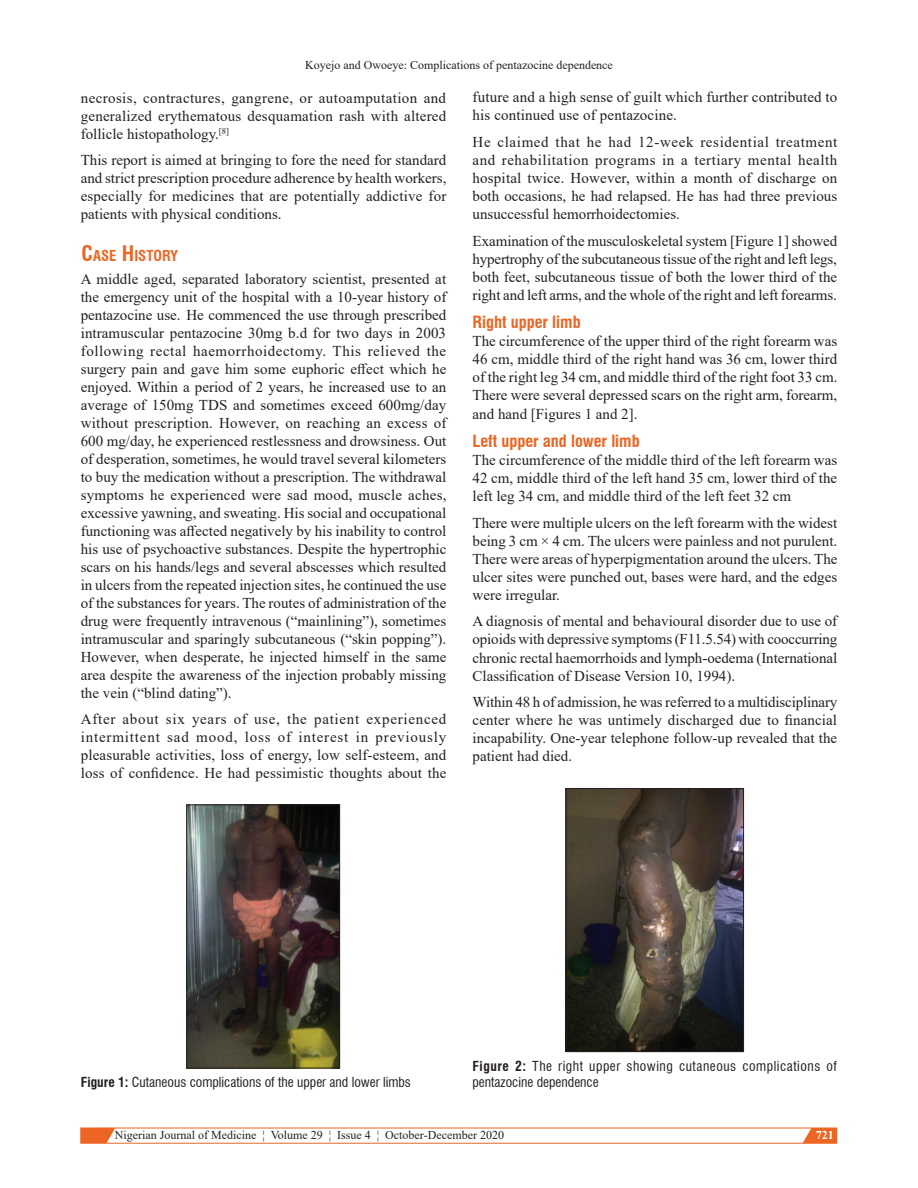
<style>
.page{position:relative;width:918px;height:1188px;background:#fff}
.page>*{position:absolute;margin:0;border:0;box-sizing:border-box;transform-origin:0 0}
.t1{font:700 condensed 16.5px "Swiss 721 BT";color:#ec6523}
.TX{font:15px/18px "Times New Roman";color:#231f20;text-align:justify}
.t2{font:700 condensed 14.7px "Swiss 721 BT";color:#ec6523}
.FGC{font:condensed 13.5px "Swiss 721 BT";color:#231f20}
.FGC-2{font:condensed 13.5px "Swiss 721 BT";letter-spacing:.04em;color:#231f20}
.t3{font:12px "Times New Roman";color:#231f20}
.t4{font:700 12px "Times New Roman";color:#fff}
.s1{font-size:21px}
.s2{font-weight:700}
</style>
<div class="page">
<svg style="left:80px;top:1128px;width:758px;height:16px"></svg>
<img style="left:568px;top:790px;width:174px;height:260px">
<div style="left:566px;top:788px;width:178px;height:264px;border:1px solid #231f20"></div>
<img style="left:188px;top:807px;width:150px;height:259px">
<div style="left:186px;top:805px;width:154px;height:263px;border:1px solid #231f20"></div>
<p class="t3" style="left:305px;top:56px;width:309px">Koyejo and Owoeye: Complications of pentazocine dependence</p>
<p class="TX" style="left:81px;top:88px;width:367px">necrosis, contractures, gangrene, or autoamputation and generalized erythematous desquamation rash with altered follicle histopathology.<sup>[8]</sup></p>
<p class="TX" style="left:81px;top:151px;width:367px">This report is aimed at bringing to fore the need for standard and strict prescription procedure adherence by health workers, especially for medicines that are potentially addictive for patients with physical conditions.</p>
<h1 class="t2" style="left:81px;top:247px;width:99px"><span class="s1">C</span>ASE <span class="s1">H</span> ISTORY</h1>
<p class="TX" style="left:81px;top:269px;width:367px">A middle aged, separated laboratory scientist, presented at the emergency unit of the hospital with a 10‑year history of pentazocine use. He commenced the use through prescribed intramuscular pentazocine 30mg b.d for two days in 2003 following rectal haemorrhoidectomy. This relieved the surgery pain and gave him some euphoric effect which he enjoyed. Within a period of 2 years, he increased use to an average of 150mg TDS and sometimes exceed 600mg/day without prescription. However, on reaching an excess of 600 mg/day, he experienced restlessness and drowsiness. Out of desperation, sometimes, he would travel several kilometers to buy the medication without a prescription. The withdrawal symptoms he experienced were sad mood, muscle aches, excessive yawning, and sweating. His social and occupational functioning was affected negatively by his inability to control his use of psychoactive substances. Despite the hypertrophic scars on his hands/legs and several abscesses which resulted in ulcers from the repeated injection sites, he continued the use of the substances for years. The routes of administration of the drug were frequently intravenous (“mainlining”), sometimes intramuscular and sparingly subcutaneous (“skin popping”).<br>However, when desperate, he injected himself in the same area despite the awareness of the injection probably missing the vein (“blind dating”).</p>
<p class="TX" style="left:81px;top:710px;width:367px">After about six years of use, the patient experienced intermittent sad mood, loss of interest in previously pleasurable activities, loss of energy, low self‑esteem, and loss of confidence. He had pessimistic thoughts about the</p>
<p class="TX" style="left:473px;top:88px;width:366px">future and a high sense of guilt which further contributed to his continued use of pentazocine.</p>
<p class="TX" style="left:473px;top:132px;width:366px">He claimed that he had 12‑week residential treatment and rehabilitation programs in a tertiary mental health hospital twice. However, within a month of discharge on both occasions, he had relapsed. He has had three previous unsuccessful hemorrhoidectomies.</p>
<p class="TX" style="left:473px;top:231px;width:366px">Examination of the musculoskeletal system [Figure 1] showed hypertrophy of the subcutaneous tissue of the right and left legs, both feet, subcutaneous tissue of both the lower third of the right and left arms, and the whole of the right and left forearms.</p>
<h2 class="t1" style="left:473px;top:312px;width:110px">Right upper limb</h2>
<p class="TX" style="left:473px;top:332px;width:366px">The circumference of the upper third of the right forearm was 46 cm, middle third of the right hand was 36 cm, lower third of the right leg 34 cm, and middle third of the right foot 33 cm.<br>There were several depressed scars on the right arm, forearm, and hand [Figures 1 and 2].</p>
<h2 class="t1" style="left:473px;top:431px;width:169px">Left upper and lower limb</h2>
<p class="TX" style="left:473px;top:450px;width:366px">The circumference of the middle third of the left forearm was 42 cm, middle third of the left hand 35 cm, lower third of the left leg 34 cm, and middle third of the left feet 32 cm</p>
<p class="TX" style="left:473px;top:513px;width:366px">There were multiple ulcers on the left forearm with the widest being 3 cm × 4 cm. The ulcers were painless and not purulent.<br>There were areas of hyperpigmentation around the ulcers. The ulcer sites were punched out, bases were hard, and the edges were irregular.</p>
<p class="TX" style="left:473px;top:612px;width:366px">A diagnosis of mental and behavioural disorder due to use of opioids with depressive symptoms (F11.5.54) with cooccurring chronic rectal haemorrhoids and lymph-oedema (International Classification of Disease Version 10, 1994).</p>
<p class="TX" style="left:473px;top:693px;width:366px">Within 48 h of admission, he was referred to a multidisciplinary center where he was untimely discharged due to financial incapability. One‑year telephone follow‑up revealed that the patient had died.</p>
<p class="FGC-2" style="left:472px;top:1058px;width:366px"><span class="s2">Figure 2:</span> The right upper showing cutaneous complications of</p>
<p class="FGC" style="left:81px;top:1074px;width:332px"><span class="s2">Figure 1:</span> Cutaneous complications of the upper and lower limbs</p>
<p class="FGC" style="left:472px;top:1074px;width:128px">pentazocine dependence</p>
<p class="t3" style="left:115px;top:1127px;width:391px">Nigerian Journal of Medicine ¦ Volume 29 ¦ Issue 4 ¦ October-December 2020</p>
<p class="t4" style="left:816px;top:1127px;width:19px">721</p>
</div>
